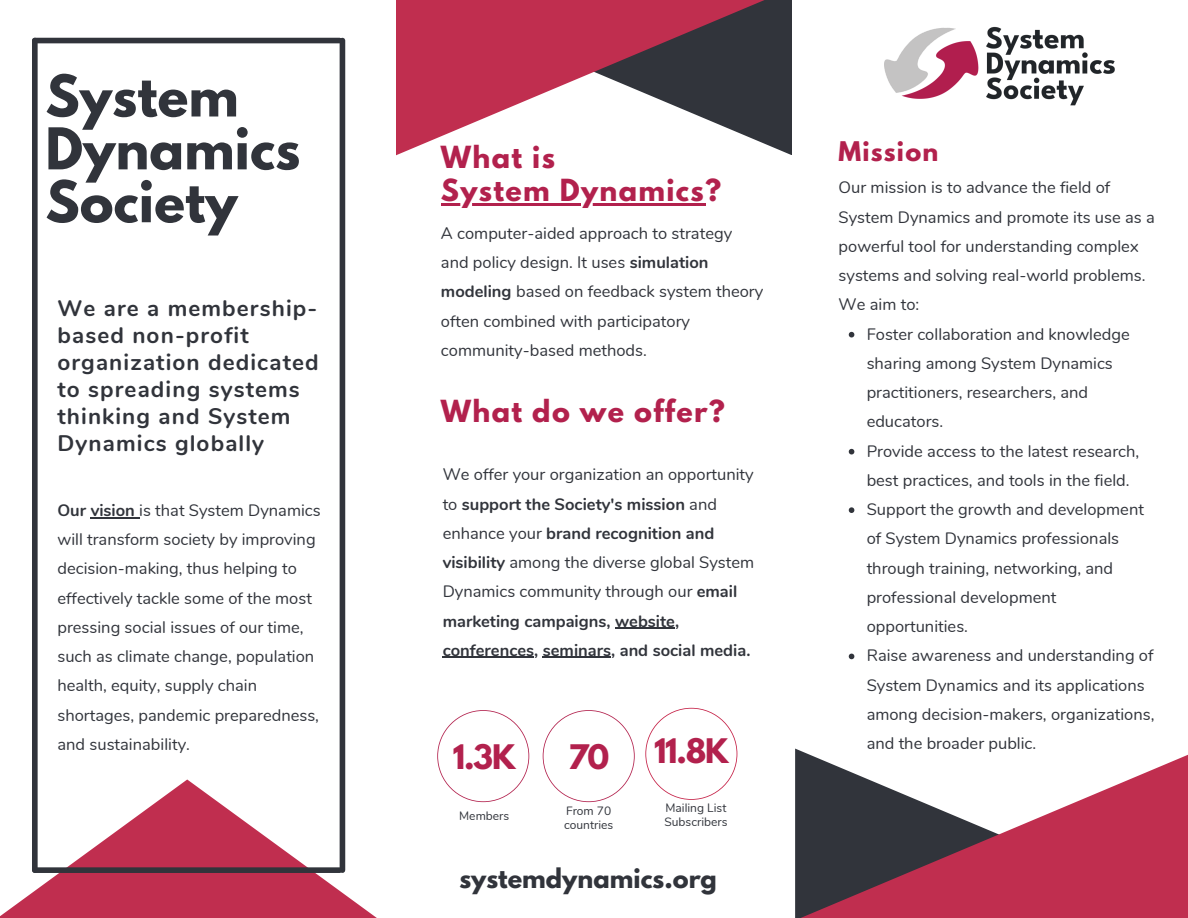
<style>
.page{position:relative;width:1188px;height:918px;background:#fff}
.page>*{position:absolute;margin:0;border:0;box-sizing:border-box;transform-origin:0 0}
.t1{font:700 51px/52.8px "League Spartan";color:#31343b}
.t2{font:700 30px "League Spartan";letter-spacing:-.04em;color:#b2214d}
.t3{font:700 27px "League Spartan";letter-spacing:.05em;color:#b2214d}
.t4{font:700 24px "League Spartan";color:#31343b}
.t5{font:700 24px "League Spartan";letter-spacing:.05em;color:#b2214d}
.t6{font:700 22.5px/27px "Nunito";letter-spacing:.05em;color:#31343b}
.t7{font:16.5px/29.2px "Nunito";color:#31343b}
.t8{font:700 16.5px/29.2px "Nunito";color:#31343b}
.t9{font:12px/14px "Nunito";color:#31343b}
.s1{font-weight:700}
.s2{font-weight:400}
</style>
<div class="page">
<svg style="left:0;top:779px;width:377px;height:139px"></svg>
<div style="left:35px;top:38px;width:305px;height:5px;background:#31343b"></div>
<div style="left:35px;top:867px;width:305px;height:6px;background:#31343b"></div>
<div style="left:340px;top:41px;width:5px;height:829px;background:#31343b"></div>
<div style="left:32px;top:41px;width:6px;height:829px;background:#31343b"></div>
<svg style="left:396px;top:0;width:396px;height:155px;fill:#c0344f"></svg>
<svg style="left:737px;top:749px;width:451px;height:169px"></svg>
<svg style="left:437px;top:710px;width:92px;height:92px"></svg>
<svg style="left:543px;top:710px;width:92px;height:92px"></svg>
<svg style="left:645px;top:708px;width:92px;height:92px"></svg>
<img style="left:885px;top:26px;width:230px;height:80px">
<hr style="left:91px;top:517px;width:44px;height:1px;background:#31343b">
<hr style="left:441px;top:203px;width:264px;height:3px;background:#b2214d">
<hr style="left:615px;top:628px;width:60px;height:1px;background:#31343b">
<hr style="left:443px;top:657px;width:91px;height:1px;background:#31343b">
<hr style="left:543px;top:657px;width:68px;height:1px;background:#31343b">
<svg style="left:849px;top:332px;width:5px;height:5px"></svg>
<svg style="left:849px;top:449px;width:5px;height:5px"></svg>
<svg style="left:849px;top:507px;width:5px;height:6px"></svg>
<svg style="left:849px;top:654px;width:5px;height:5px"></svg>
<p class="t1" style="left:45px;top:76px;width:256px">System<br>Dynamics</p>
<p class="t1" style="left:45px;top:182px;width:194px">Society</p>
<p class="t6" style="left:57px;top:295px;width:263px">We are a membership&shy;based non-profit organization dedicated to spreading systems thinking and System<br>Dynamics globally</p>
<p class="t7" style="left:57px;top:496px;width:265px"><span class="s1">Our vision</span> is that System Dynamics will transform society by improving decision-making, thus helping to effectively tackle some of the most pressing social issues of our time, such as climate change, population health, equity, supply chain shortages, pandemic preparedness, and sustainability.</p>
<p class="t3" style="left:441px;top:144px;width:116px">What is</p>
<p class="t3" style="left:441px;top:177px;width:282px">System Dynamics?</p>
<p class="t7" style="left:441px;top:219px;width:324px">A computer-aided approach to strategy and policy design. It uses <span class="s1">simulation modeling</span> based on feedback system theory often combined with participatory community-based methods.</p>
<p class="t3" style="left:441px;top:397px;width:285px">What do we offer?</p>
<p class="t8" style="left:443px;top:460px;width:313px"><span class="s2">We offer your organization an opportunity to</span> support the Society's mission <span class="s2">and enhance your</span> brand recognition and visibility <span class="s2">among the diverse global System Dynamics community through our</span> email marketing campaigns, website, conferences, seminars, and social media.</p>
<p class="t2" style="left:453px;top:742px;width:64px">1.3K</p>
<p class="t9" style="left:459px;top:809px;width:52px">Members</p>
<p class="t2" style="left:568px;top:742px;width:43px">70</p>
<p class="t9" style="left:564px;top:804px;width:51px">From 70 countries</p>
<p class="t2" style="left:654px;top:736px;width:76px">11.8K</p>
<p class="t9" style="left:664px;top:801px;width:65px">Mailing List<br>Subscribers</p>
<p class="t4" style="left:459px;top:866px;width:259px">systemdynamics.org</p>
<p class="t5" style="left:839px;top:139px;width:101px">Mission</p>
<p class="t7" style="left:839px;top:173px;width:318px">Our mission is to advance the field of System Dynamics and promote its use as a powerful tool for understanding complex systems and solving real-world problems.<br>We aim to:</p>
<p class="t7" style="left:867px;top:320px;width:265px">Foster collaboration and knowledge sharing among System Dynamics practitioners, researchers, and educators.</p>
<p class="t7" style="left:867px;top:437px;width:274px">Provide access to the latest research, best practices, and tools in the field.</p>
<p class="t7" style="left:867px;top:495px;width:279px">Support the growth and development of System Dynamics professionals through training, networking, and professional development opportunities.</p>
<p class="t7" style="left:867px;top:641px;width:289px">Raise awareness and understanding of System Dynamics and its applications among decision-makers, organizations, and the broader public.</p>
</div>
